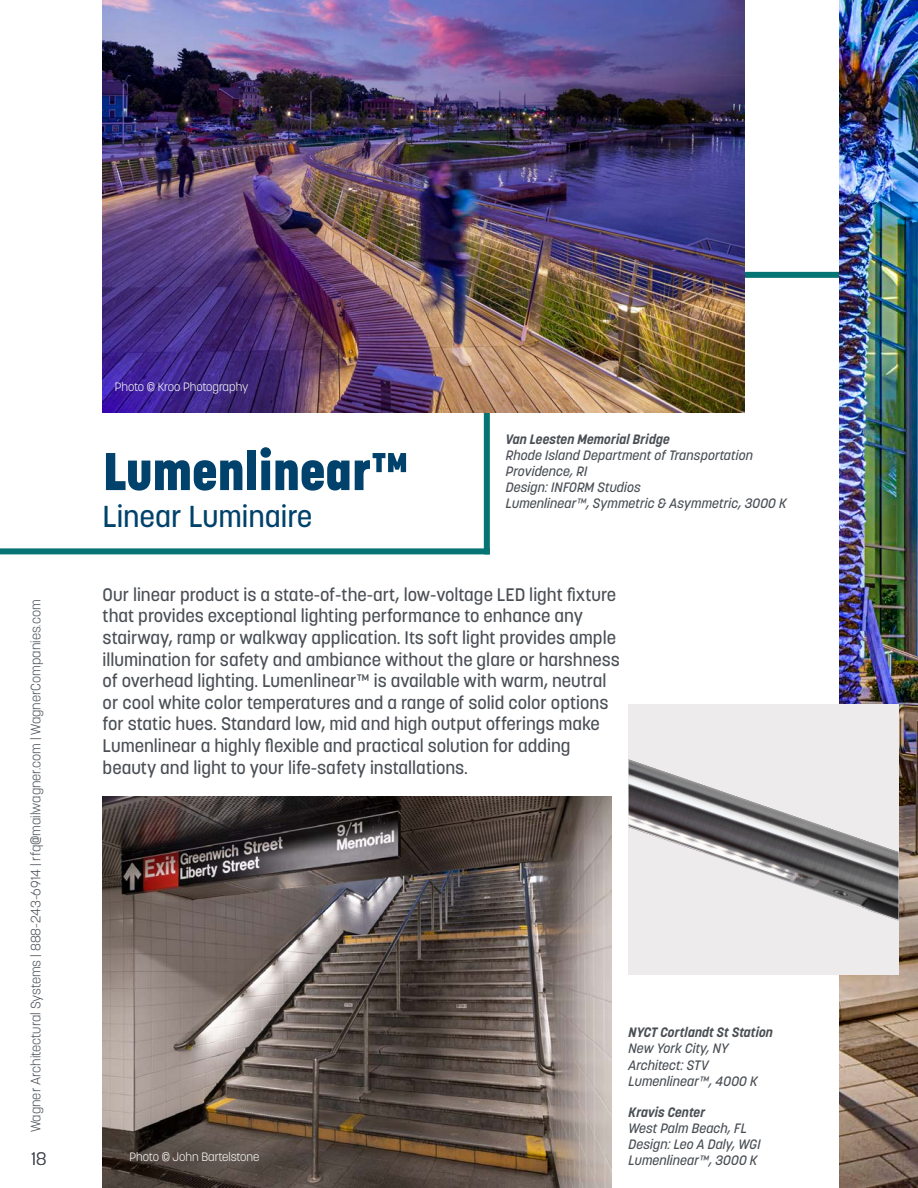
<style>
.page{position:relative;width:918px;height:1188px;background:#fff}
.page>*{position:absolute;margin:0;border:0;box-sizing:border-box;transform-origin:0 0}
.t1{font:800 52.5px "Korolev";letter-spacing:-.005em;color:#00426b}
.t2{font:500 30px "Korolev";color:#00426b}
.t3{font:500 18px/21.6px "Korolev";color:#4a4f55}
.t4{font:300 18px "Korolev";color:#4a4f55}
.t5{font:italic 500 13.5px "Korolev";color:#4a4f55}
.t6{font:300 13.5px "Korolev";color:#4a4f55}
.t7{font:italic 700 13.5px "Korolev";color:#4a4f55}
.t8{font:300 12px "Korolev";color:#fff}
</style>
<div class="page">
<div style="left:0;top:548px;width:490px;height:6px;background:#057472"></div>
<img style="left:103px;top:796px;width:508px;height:392px">
<div style="left:664px;top:272px;width:254px;height:6px;background:#057472"></div>
<img style="left:839px;top:0;width:79px;height:1188px">
<div style="left:484px;top:275px;width:6px;height:279px;background:#057472"></div>
<img style="left:103px;top:0;width:642px;height:412px">
<div style="left:629px;top:705px;width:270px;height:270px;background:#eeebed"></div>
<img style="left:629px;top:759px;width:270px;height:162px">
<p class="t6" style="left:27px;top:1132px;width:534px;rotate:-90deg">Wagner Architectural Systems | 888-243-6914 | rfq@mailwagner.com | WagnerCompanies.com</p>
<p class="t4" style="left:32px;top:1147px;width:16px">18</p>
<p class="t8" style="left:115px;top:379px;width:135px">Photo © Kroo Photography</p>
<p class="t1" style="left:103px;top:439px;width:308px">Lumenlinear™</p>
<p class="t2" style="left:103px;top:497px;width:211px">Linear Luminaire</p>
<p class="t7" style="left:506px;top:430px;width:165px">Van Leesten Memorial Bridge</p>
<p class="t5" style="left:506px;top:447px;width:249px">Rhode Island Department of Transportation</p>
<p class="t5" style="left:506px;top:463px;width:83px">Providence, RI</p>
<p class="t5" style="left:506px;top:479px;width:137px">Design: INFORM Studios</p>
<p class="t5" style="left:506px;top:495px;width:282px">Lumenlinear™, Symmetric &amp; Asymmetric, 3000 K</p>
<p class="t3" style="left:103px;top:584px;width:519px">Our linear product is a state-of-the-art, low-voltage LED light fixture that provides exceptional lighting performance to enhance any stairway, ramp or walkway application. Its soft light provides ample illumination for safety and ambiance without the glare or harshness of overhead lighting. Lumenlinear™ is available with warm, neutral or cool white color temperatures and a range of solid color options for static hues. Standard low, mid and high output offerings make Lumenlinear a highly flexible and practical solution for adding beauty and light to your life-safety installations.</p>
<p class="t8" style="left:130px;top:1149px;width:131px">Photo © John Bartelstone</p>
<p class="t7" style="left:629px;top:1024px;width:146px">NYCT Cortlandt St Station</p>
<p class="t5" style="left:629px;top:1040px;width:102px">New York City, NY</p>
<p class="t5" style="left:629px;top:1056px;width:82px">Architect: STV</p>
<p class="t5" style="left:629px;top:1073px;width:131px">Lumenlinear™, 4000 K</p>
<p class="t7" style="left:629px;top:1103px;width:78px">Kravis Center</p>
<p class="t5" style="left:629px;top:1119px;width:120px">West Palm Beach, FL</p>
<p class="t5" style="left:629px;top:1136px;width:134px">Design: Leo A Daly, WGI</p>
<p class="t5" style="left:629px;top:1152px;width:130px">Lumenlinear™, 3000 K</p>
</div>
